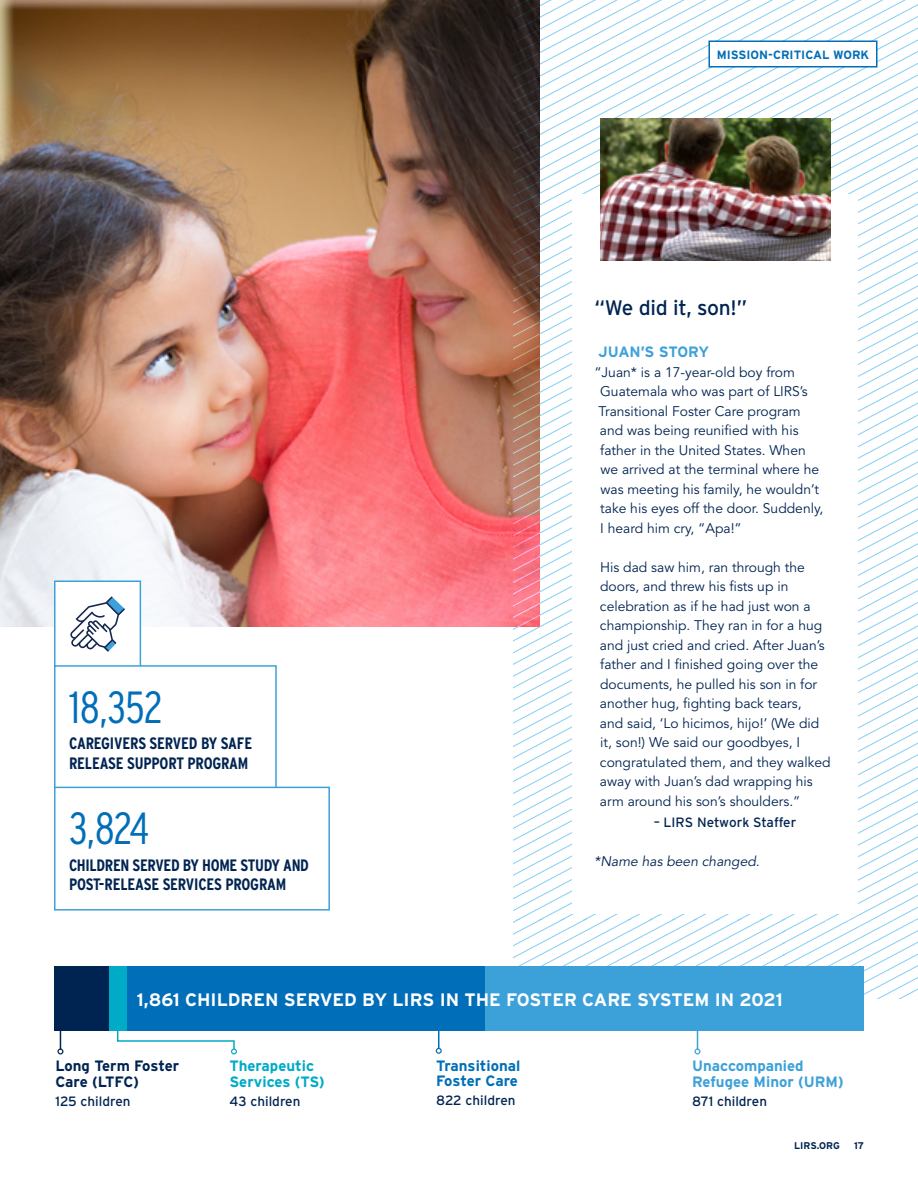
<style>
.page{position:relative;width:918px;height:1188px;background:#fff}
.page>*{position:absolute;margin:0;border:0;box-sizing:border-box;transform-origin:0 0}
.Stats_Number_Large{font:300 condensed 45px "Interstate";letter-spacing:-.02em;color:#006eb8}
.Quote_small{font:21px "Interstate";letter-spacing:-.01em;color:#002452}
.B-head{font:700 18px "Interstate";color:#fff}
.Caption_head{font:700 condensed 16.5px/19.5px "Interstate";letter-spacing:-.01em;color:#002452}
.Stats_Text__Intersta{font:700 15px/15.8px "Interstate";color:#3da1d9}
.Stats_Text__Intersta-2{font:700 15px/15.8px "Interstate";letter-spacing:-.01em;color:#002452}
.Stats_Text__Intersta-3{font:700 15px/15.8px "Interstate";color:#00abc7}
.Stats_Text__Intersta-4{font:700 15px/15.8px "Interstate";color:#006eb8}
.B-head-2{font:700 15px "Interstate";letter-spacing:-.025em;color:#3da1d9}
.Sidebar_Small__Aveni{font:13.8px/19.5px "Avenir LT Std";color:#002452}
.Sidebar_Small__Aveni-2{font:italic 13.8px "Avenir LT Std";color:#002452}
.Stats_Text__Insterst{font:13.5px "Interstate";color:#002452}
.Tag{font:700 12px "Interstate";color:#006eb8}
.t1{font:700 9.75px "Interstate";color:#002452}
</style>
<div class="page">
<img style="left:94px;top:0;width:419px;height:626px">
<img style="left:0;top:0;width:94px;height:626px">
<svg style="left:513px;top:0;width:405px;height:999px"></svg>
<div style="left:573px;top:194px;width:285px;height:719px;background:#fff"></div>
<div style="left:54px;top:580px;width:87px;height:88px;background:#fff;border:2px solid #3da1d9"></div>
<img style="left:601px;top:119px;width:229px;height:142px">
<div style="left:485px;top:966px;width:379px;height:65px;background:#3da1d9"></div>
<div style="left:127px;top:966px;width:358px;height:65px;background:#006eb8"></div>
<div style="left:108px;top:966px;width:19px;height:65px;background:#00abc7"></div>
<div style="left:54px;top:966px;width:54px;height:65px;background:#002452"></div>
<svg style="left:57px;top:1031px;width:6px;height:23px"></svg>
<hr style="left:438px;top:1022px;width:2px;height:26px;background:#006eb8">
<svg style="left:436px;top:1048px;width:6px;height:6px"></svg>
<svg style="left:694px;top:1031px;width:7px;height:23px"></svg>
<svg style="left:117px;top:1031px;width:120px;height:23px"></svg>
<svg style="left:54px;top:664px;width:276px;height:247px"></svg>
<div style="left:709px;top:41px;width:168px;height:26px;background:#fff"></div>
<div style="left:708px;top:40px;width:170px;height:28px;border:2px solid #006eb8"></div>
<svg style="left:70px;top:596px;width:55px;height:56px"></svg>
<p class="Stats_Number_Large" style="left:69px;top:680px;width:95px">18,352</p>
<p class="Caption_head" style="left:69px;top:734px;width:185px">CAREGIVERS SERVED BY SAFE<br>RELEASE SUPPORT PROGRAM</p>
<p class="Stats_Number_Large" style="left:69px;top:801px;width:82px">3,824</p>
<p class="Caption_head" style="left:69px;top:855px;width:242px">CHILDREN SERVED BY HOME STUDY AND<br>POST-RELEASE SERVICES PROGRAM</p>
<p class="Tag" style="left:717px;top:47px;width:154px">MISSION-CRITICAL WORK</p>
<p class="Quote_small" style="left:595px;top:295px;width:154px">“We did it, son!”</p>
<p class="B-head-2" style="left:598px;top:343px;width:112px">JUAN’S STORY</p>
<p class="Sidebar_Small__Aveni" style="left:594px;top:363px;width:230px">“Juan* is a 17-year-old boy from<br>Guatemala who was part of LIRS’s<br>Transitional Foster Care program and was being reunified with his father in the United States. When<br>we arrived at the terminal where he was meeting his family, he wouldn’t take his eyes off the door. Suddenly,<br>I heard him cry, “Apa!”</p>
<p class="Sidebar_Small__Aveni" style="left:600px;top:558px;width:232px">His dad saw him, ran through the doors, and threw his fists up in celebration as if he had just won a championship. They ran in for a hug and just cried and cried. After Juan’s father and I finished going over the documents, he pulled his son in for another hug, fighting back tears,<br>and said, ‘Lo hicimos, hijo!’ (We did it, son!) We said our goodbyes, I congratulated them, and they walked away with Juan’s dad wrapping his arm around his son’s shoulders.”</p>
<p class="Stats_Text__Insterst" style="left:654px;top:814px;width:144px">– LIRS Network Staffer</p>
<p class="Sidebar_Small__Aveni-2" style="left:594px;top:853px;width:167px">*Name has been changed.</p>
<p class="B-head" style="left:137px;top:988px;width:647px">1,861 CHILDREN SERVED BY LIRS IN THE FOSTER CARE SYSTEM IN 2021</p>
<p class="Stats_Text__Intersta-2" style="left:56px;top:1058px;width:125px">Long Term Foster<br>Care (LTFC)</p>
<p class="Stats_Text__Insterst" style="left:56px;top:1093px;width:77px">125 children</p>
<p class="Stats_Text__Intersta-3" style="left:230px;top:1058px;width:97px">Therapeutic<br>Services (TS)</p>
<p class="Stats_Text__Insterst" style="left:230px;top:1093px;width:72px">43 children</p>
<p class="Stats_Text__Intersta-4" style="left:436px;top:1057px;width:86px">Transitional<br>Foster Care</p>
<p class="Stats_Text__Insterst" style="left:436px;top:1092px;width:81px">822 children</p>
<p class="Stats_Text__Intersta" style="left:692px;top:1058px;width:153px">Unaccompanied<br>Refugee Minor (URM)</p>
<p class="Stats_Text__Insterst" style="left:692px;top:1093px;width:77px">871 children</p>
<p class="t1" style="left:794px;top:1139px;width:47px">LIRS.ORG</p>
<p class="t1" style="left:854px;top:1139px;width:11px">17</p>
</div>
